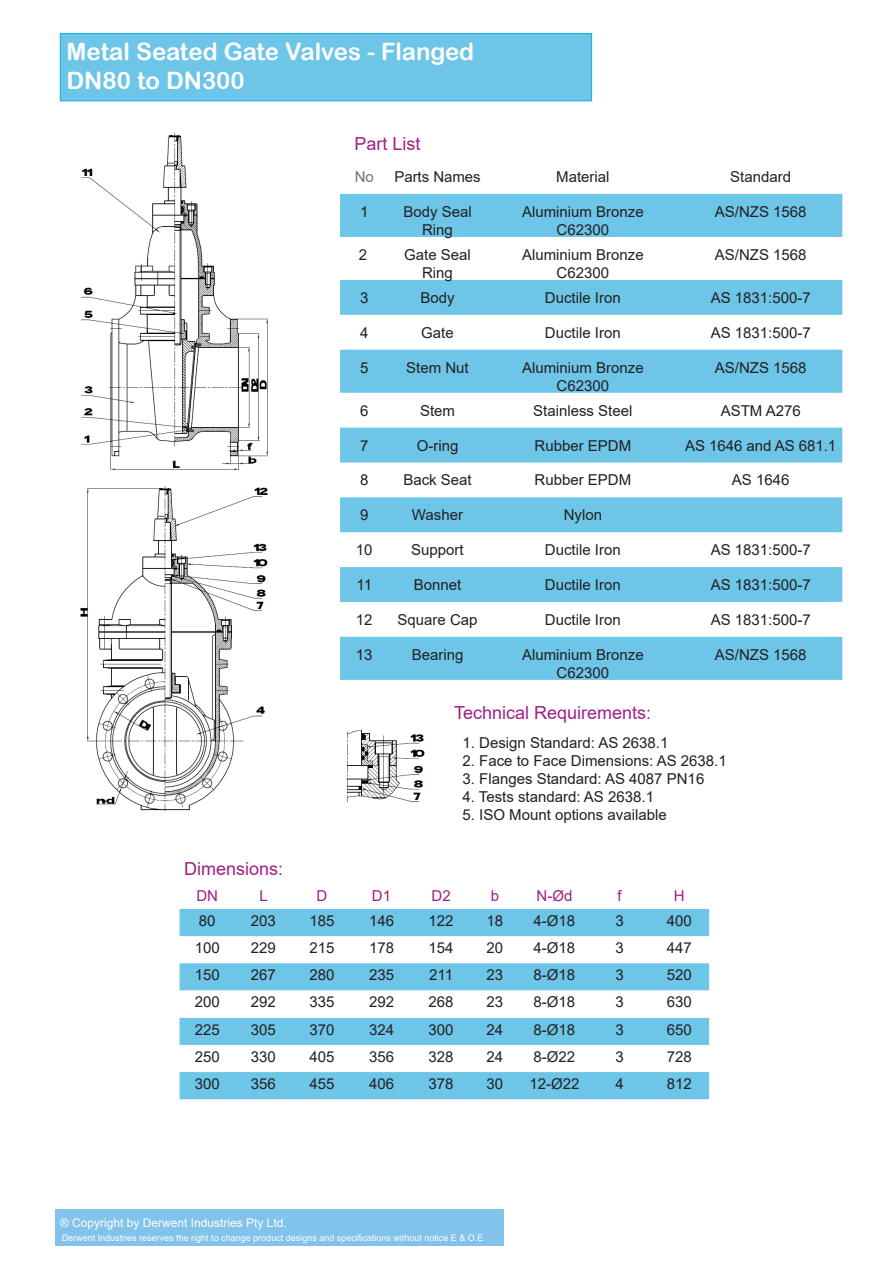
<style>
.page{position:relative;width:893px;height:1263px;background:#fff}
.page>*{position:absolute;margin:0;border:0;box-sizing:border-box;transform-origin:0 0}
.t1{font:24px "Arial Rounded MT Bold";color:#fff}
.t2{font:18px "Arial";color:#9e2087}
.t3{font:15px/18px "Arial";color:#231f20;text-align:center}
.t4{font:15px "Arial";color:#9e2087}
.t5{font:15px "Arial";color:#717275}
.t6{font:12px "Arial";color:#fff}
.t7{font:9px "Arial";color:#fff}
</style>
<div class="page">
<svg style="left:340px;top:194px;width:502px;height:486px;fill:#6dc5e8"></svg>
<svg style="left:180px;top:909px;width:529px;height:190px;fill:#6dc5e8"></svg>
<svg style="left:180px;top:990px;width:529px;height:28px"></svg>
<div style="left:60px;top:34px;width:532px;height:67px;background:#6dc5e8"></div>
<div style="left:60px;top:33px;width:532px;height:68px;border:1px solid #13b0de"></div>
<div style="left:55px;top:1209px;width:449px;height:36px;background:#81c3eb"></div>
<img style="left:81px;top:134px;width:187px;height:336px">
<img style="left:80px;top:487px;width:188px;height:325px">
<img style="left:346px;top:730px;width:79px;height:72px">
<p class="t1" style="left:66px;top:38px;width:409px">Metal Seated Gate Valves - Flanged</p>
<p class="t1" style="left:66px;top:66px;width:180px">DN80 to DN300</p>
<p class="t2" style="left:355px;top:132px;width:68px">Part List</p>
<p class="t5" style="left:355px;top:166px;width:21px">No</p>
<p class="t3" style="left:394px;top:168px;width:88px">Parts Names</p>
<p class="t3" style="left:556px;top:168px;width:55px">Material</p>
<p class="t3" style="left:730px;top:168px;width:62px">Standard</p>
<p class="t3" style="left:360px;top:202px;width:10px">1</p>
<p class="t3" style="left:403px;top:202px;width:70px">Body Seal<br>Ring</p>
<p class="t3" style="left:522px;top:202px;width:123px">Aluminium Bronze<br>C62300</p>
<p class="t3" style="left:715px;top:202px;width:93px">AS/NZS 1568</p>
<p class="t3" style="left:359px;top:245px;width:10px">2</p>
<p class="t3" style="left:404px;top:245px;width:68px">Gate Seal<br>Ring</p>
<p class="t3" style="left:522px;top:245px;width:123px">Aluminium Bronze<br>C62300</p>
<p class="t3" style="left:715px;top:245px;width:93px">AS/NZS 1568</p>
<p class="t3" style="left:360px;top:289px;width:10px">3</p>
<p class="t3" style="left:420px;top:289px;width:36px">Body</p>
<p class="t3" style="left:545px;top:289px;width:77px">Ductile Iron</p>
<p class="t3" style="left:711px;top:289px;width:102px">AS 1831:500-7</p>
<p class="t3" style="left:360px;top:323px;width:10px">4</p>
<p class="t3" style="left:421px;top:323px;width:34px">Gate</p>
<p class="t3" style="left:545px;top:323px;width:77px">Ductile Iron</p>
<p class="t3" style="left:711px;top:323px;width:102px">AS 1831:500-7</p>
<p class="t3" style="left:360px;top:358px;width:10px">5</p>
<p class="t3" style="left:406px;top:358px;width:64px">Stem Nut</p>
<p class="t3" style="left:522px;top:358px;width:123px">Aluminium Bronze<br>C62300</p>
<p class="t3" style="left:715px;top:358px;width:93px">AS/NZS 1568</p>
<p class="t3" style="left:360px;top:401px;width:10px">6</p>
<p class="t3" style="left:420px;top:401px;width:37px">Stem</p>
<p class="t3" style="left:533px;top:401px;width:101px">Stainless Steel</p>
<p class="t3" style="left:721px;top:401px;width:82px">ASTM A276</p>
<p class="t3" style="left:360px;top:436px;width:10px">7</p>
<p class="t3" style="left:417px;top:436px;width:43px">O-ring</p>
<p class="t3" style="left:534px;top:436px;width:98px">Rubber EPDM</p>
<p class="t3" style="left:685px;top:436px;width:153px">AS 1646 and AS 681.1</p>
<p class="t3" style="left:360px;top:471px;width:10px">8</p>
<p class="t3" style="left:403px;top:471px;width:70px">Back Seat</p>
<p class="t3" style="left:534px;top:471px;width:98px">Rubber EPDM</p>
<p class="t3" style="left:732px;top:471px;width:59px">AS 1646</p>
<p class="t3" style="left:360px;top:506px;width:10px">9</p>
<p class="t3" style="left:412px;top:506px;width:53px">Washer</p>
<p class="t3" style="left:564px;top:506px;width:40px">Nylon</p>
<p class="t3" style="left:356px;top:541px;width:18px">10</p>
<p class="t3" style="left:411px;top:541px;width:54px">Support</p>
<p class="t3" style="left:545px;top:541px;width:77px">Ductile Iron</p>
<p class="t3" style="left:711px;top:541px;width:102px">AS 1831:500-7</p>
<p class="t3" style="left:356px;top:576px;width:17px">11</p>
<p class="t3" style="left:414px;top:576px;width:49px">Bonnet</p>
<p class="t3" style="left:545px;top:576px;width:77px">Ductile Iron</p>
<p class="t3" style="left:711px;top:576px;width:102px">AS 1831:500-7</p>
<p class="t3" style="left:356px;top:610px;width:18px">12</p>
<p class="t3" style="left:397px;top:610px;width:82px">Square Cap</p>
<p class="t3" style="left:545px;top:610px;width:77px">Ductile Iron</p>
<p class="t3" style="left:711px;top:610px;width:102px">AS 1831:500-7</p>
<p class="t3" style="left:356px;top:645px;width:18px">13</p>
<p class="t3" style="left:412px;top:645px;width:53px">Bearing</p>
<p class="t3" style="left:522px;top:645px;width:123px">Aluminium Bronze<br>C62300</p>
<p class="t3" style="left:715px;top:645px;width:93px">AS/NZS 1568</p>
<p class="t2" style="left:184px;top:856px;width:101px">Dimensions:</p>
<p class="t2" style="left:454px;top:701px;width:199px">Technical Requirements:</p>
<p class="t3" style="left:462px;top:734px;width:207px">1. Design Standard: AS 2638.1</p>
<p class="t3" style="left:462px;top:752px;width:266px">2. Face to Face Dimensions: AS 2638.1</p>
<p class="t3" style="left:462px;top:770px;width:243px">3. Flanges Standard: AS 4087 PN16</p>
<p class="t3" style="left:462px;top:788px;width:193px">4. Tests standard: AS 2638.1</p>
<p class="t3" style="left:462px;top:806px;width:206px">5. ISO Mount options available</p>
<p class="t4" style="left:196px;top:885px;width:23px">DN</p>
<p class="t4" style="left:260px;top:885px;width:10px">L</p>
<p class="t4" style="left:316px;top:885px;width:12px">D</p>
<p class="t4" style="left:372px;top:885px;width:21px">D1</p>
<p class="t4" style="left:431px;top:885px;width:21px">D2</p>
<p class="t4" style="left:491px;top:885px;width:10px">b</p>
<p class="t4" style="left:537px;top:885px;width:37px">N-Ød</p>
<p class="t4" style="left:618px;top:885px;width:6px">f</p>
<p class="t4" style="left:674px;top:885px;width:12px">H</p>
<p class="t3" style="left:199px;top:911px;width:18px">80</p>
<p class="t3" style="left:251px;top:911px;width:27px">203</p>
<p class="t3" style="left:309px;top:911px;width:27px">185</p>
<p class="t3" style="left:369px;top:911px;width:27px">146</p>
<p class="t3" style="left:429px;top:911px;width:27px">122</p>
<p class="t3" style="left:487px;top:911px;width:18px">18</p>
<p class="t3" style="left:534px;top:911px;width:43px">4-Ø18</p>
<p class="t3" style="left:615px;top:911px;width:10px">3</p>
<p class="t3" style="left:667px;top:911px;width:27px">400</p>
<p class="t3" style="left:195px;top:939px;width:27px">100</p>
<p class="t3" style="left:251px;top:939px;width:27px">229</p>
<p class="t3" style="left:309px;top:939px;width:27px">215</p>
<p class="t3" style="left:369px;top:939px;width:27px">178</p>
<p class="t3" style="left:429px;top:939px;width:27px">154</p>
<p class="t3" style="left:487px;top:939px;width:18px">20</p>
<p class="t3" style="left:534px;top:939px;width:43px">4-Ø18</p>
<p class="t3" style="left:615px;top:939px;width:10px">3</p>
<p class="t3" style="left:667px;top:939px;width:27px">447</p>
<p class="t3" style="left:195px;top:966px;width:27px">150</p>
<p class="t3" style="left:251px;top:966px;width:27px">267</p>
<p class="t3" style="left:309px;top:966px;width:27px">280</p>
<p class="t3" style="left:369px;top:966px;width:27px">235</p>
<p class="t3" style="left:429px;top:966px;width:25px">211</p>
<p class="t3" style="left:487px;top:966px;width:18px">23</p>
<p class="t3" style="left:534px;top:966px;width:43px">8-Ø18</p>
<p class="t3" style="left:615px;top:966px;width:10px">3</p>
<p class="t3" style="left:667px;top:966px;width:27px">520</p>
<p class="t3" style="left:195px;top:993px;width:27px">200</p>
<p class="t3" style="left:251px;top:993px;width:27px">292</p>
<p class="t3" style="left:309px;top:993px;width:27px">335</p>
<p class="t3" style="left:369px;top:993px;width:27px">292</p>
<p class="t3" style="left:429px;top:993px;width:27px">268</p>
<p class="t3" style="left:487px;top:993px;width:18px">23</p>
<p class="t3" style="left:534px;top:993px;width:43px">8-Ø18</p>
<p class="t3" style="left:615px;top:993px;width:10px">3</p>
<p class="t3" style="left:667px;top:993px;width:27px">630</p>
<p class="t3" style="left:195px;top:1020px;width:27px">225</p>
<p class="t3" style="left:251px;top:1020px;width:27px">305</p>
<p class="t3" style="left:309px;top:1020px;width:27px">370</p>
<p class="t3" style="left:369px;top:1020px;width:27px">324</p>
<p class="t3" style="left:429px;top:1020px;width:27px">300</p>
<p class="t3" style="left:487px;top:1020px;width:18px">24</p>
<p class="t3" style="left:534px;top:1020px;width:43px">8-Ø18</p>
<p class="t3" style="left:615px;top:1020px;width:10px">3</p>
<p class="t3" style="left:667px;top:1020px;width:27px">650</p>
<p class="t3" style="left:195px;top:1047px;width:27px">250</p>
<p class="t3" style="left:251px;top:1047px;width:27px">330</p>
<p class="t3" style="left:309px;top:1047px;width:27px">405</p>
<p class="t3" style="left:369px;top:1047px;width:27px">356</p>
<p class="t3" style="left:429px;top:1047px;width:27px">328</p>
<p class="t3" style="left:487px;top:1047px;width:18px">24</p>
<p class="t3" style="left:534px;top:1047px;width:43px">8-Ø22</p>
<p class="t3" style="left:615px;top:1047px;width:10px">3</p>
<p class="t3" style="left:667px;top:1047px;width:27px">728</p>
<p class="t3" style="left:195px;top:1075px;width:27px">300</p>
<p class="t3" style="left:251px;top:1075px;width:27px">356</p>
<p class="t3" style="left:309px;top:1075px;width:27px">455</p>
<p class="t3" style="left:369px;top:1075px;width:27px">406</p>
<p class="t3" style="left:429px;top:1075px;width:27px">378</p>
<p class="t3" style="left:487px;top:1075px;width:18px">30</p>
<p class="t3" style="left:529px;top:1075px;width:52px">12-Ø22</p>
<p class="t3" style="left:615px;top:1075px;width:10px">4</p>
<p class="t3" style="left:667px;top:1075px;width:27px">812</p>
<p class="t6" style="left:60px;top:1214px;width:228px">® Copyright by Derwent Industries Pty Ltd.</p>
<p class="t7" style="left:62px;top:1232px;width:423px">Derwent Industries reserves the right to change product designs and specifications without notice E &amp; O.E</p>
</div>
